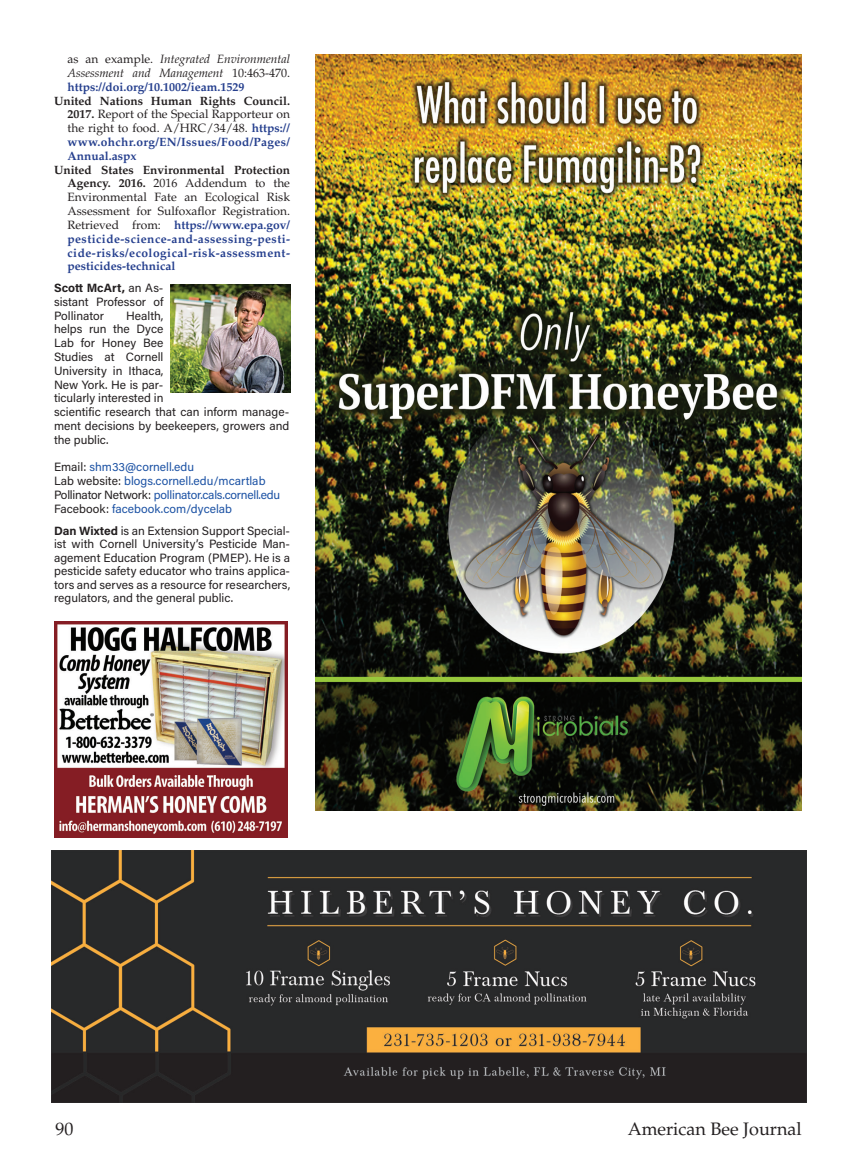
<style>
.page{position:relative;width:864px;height:1175px;background:#fff}
.page>*{position:absolute;margin:0;border:0;box-sizing:border-box;transform-origin:0 0}
.t1{font:18px "Palatino";color:#231f20}
.Bio{font:12px/13.8px "Acumin Pro";color:#231f20;text-align:justify}
.References{font:700 12px/13.8px "Palatino";letter-spacing:.035em;color:#253f8e;text-align:justify}
.References-2{font:12px/13.8px "Palatino";color:#231f20;text-align:justify}
.References-3{font:italic 12px/13.8px "Palatino";color:#231f20;text-align:justify}
.t2{font:12px "Acumin Pro";color:#1c52a4}
.t3{font:12px "Acumin Pro";letter-spacing:-.02em;color:#1c52a4}
.s1{font-style:normal}
.s2{font-weight:700;font-style:normal;color:#253f8e}
.s3{font-weight:700}
.s4{font-weight:700;color:#253f8e}
.s5{color:#231f20}
.s6{font-weight:400;color:#231f20}
</style>
<div class="page">
<img style="left:171px;top:285px;width:119px;height:108px">
<img style="left:315px;top:54px;width:486px;height:756px">
<img style="left:51px;top:850px;width:756px;height:252px">
<img style="left:54px;top:621px;width:234px;height:216px">
<p class="References-3" style="left:68px;top:52px;width:224px"><span class="s1">as an example.</span> Integrated Environmental Assessment and Management <span class="s1">10:463-470. </span><span class="s2">https://doi.org/10.1002/ieam.1529</span></p>
<p class="References-2" style="left:68px;top:94px;width:224px;text-indent:-14px"><span class="s3">United Nations Human Rights Council.<br>2017.</span> Report of the Special Rapporteur on the right to food. A/HRC/34/48. <span class="s4">https:// www.ohchr.org/EN/Issues/Food/Pages/ Annual.aspx</span></p>
<p class="References" style="left:68px;top:163px;width:224px;text-indent:-14px"><span class="s5">United States Environmental Protection Agency. 2016.</span> <span class="s6">2016 Addendum to the Environmental Fate an Ecological Risk Assessment for Sulfoxaflor Registration.<br>Retrieved from:</span> https://www.epa.gov/ pesticide-science-and-assessing-pesti&shy;cide-risks/ecological-risk-assessment&shy;pesticides-technical</p>
<p class="Bio" style="left:54px;top:280px;width:111px"><span class="s3">Scott McArt,</span> an As&shy;sistant Professor of Pollinator</p>
<p class="Bio" style="left:54px;top:308px;width:237px;text-align:left;text-indent:72px">Health,<br>helps run the Dyce<br>Lab for Honey Bee<br>Studies at Cornell<br>University in Ithaca,<br>New York. He is par-<br>ticularly interested in<br>scientific research that can inform manage&shy;ment decisions by beekeepers, growers and the public.</p>
<p class="t2" style="left:54px;top:458px;width:142px"><span class="s5">Email:</span> shm33@cornell.edu</p>
<p class="t2" style="left:54px;top:472px;width:213px"><span class="s5">Lab website:</span> blogs.cornell.edu/mcartlab</p>
<p class="t3" style="left:54px;top:486px;width:228px"><span class="s5">Pollinator Network:</span> pollinator.cals.cornell.edu</p>
<p class="t2" style="left:54px;top:500px;width:180px"><span class="s5">Facebook:</span> facebook.com/dycelab</p>
<p class="Bio" style="left:54px;top:523px;width:238px"><span class="s3">Dan Wixted</span> is an Extension Support Special&shy;ist with Cornell University’s Pesticide Man&shy;agement Education Program (PMEP). He is a pesticide safety educator who trains applica&shy;tors and serves as a resource for researchers, regulators, and the general public.</p>
<h1 class="t1" style="left:56px;top:1118px;width:19px">90</h1>
<h1 class="t1" style="left:628px;top:1118px;width:176px">American Bee Journal</h1>
</div>
